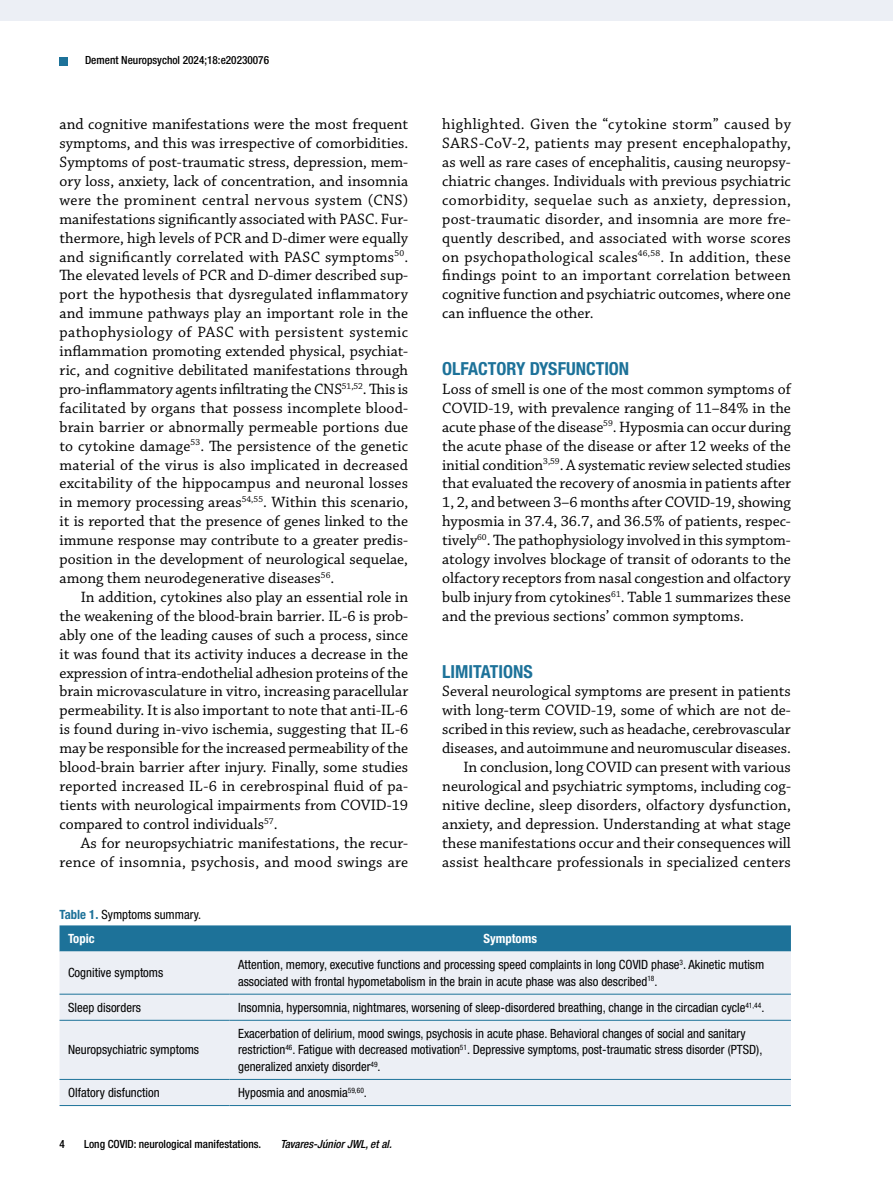
<style>
.page{position:relative;width:893px;height:1191px;background:#fff}
.page>*{position:absolute;margin:0;border:0;box-sizing:border-box;transform-origin:0 0}
.t1{font:700 condensed 18px "Helvetica Neue LT Std";color:#1d7299}
.t2{font:15.75px/18.9px "Chaparral Pro";color:#000;text-align:justify}
.t3{font:condensed 12.75px/16.5px "Helvetica Neue LT Std";color:#000}
.t4{font:700 condensed 12.75px "Helvetica Neue LT Std";color:#fff}
.t5{font:500 condensed 11.25px "Helvetica Neue LT Std";color:#000}
.t6{font:italic 500 condensed 11.25px "Helvetica Neue LT Std";color:#000}
.s1{font-weight:700;color:#1d7299}
.s2{font-weight:700;color:#fff}
</style>
<div class="page">
<div style="left:0;top:0;width:893px;height:21px;background:#eceff5"></div>
<div style="left:60px;top:57px;width:8px;height:8px;background:#1d7299"></div>
<div style="left:60px;top:925px;width:731px;height:26px;background:#1d7299"></div>
<div style="left:60px;top:951px;width:731px;height:154px;background:#eceff5"></div>
<hr style="left:60px;top:993px;width:170px;height:1px;background:#1d7299">
<hr style="left:230px;top:993px;width:561px;height:1px;background:#1d7299">
<hr style="left:60px;top:1020px;width:170px;height:1px;background:#1d7299">
<hr style="left:230px;top:1020px;width:561px;height:1px;background:#1d7299">
<hr style="left:60px;top:1079px;width:170px;height:1px;background:#1d7299">
<hr style="left:230px;top:1079px;width:561px;height:1px;background:#1d7299">
<hr style="left:60px;top:1105px;width:170px;height:1px;background:#1d7299">
<hr style="left:230px;top:1105px;width:561px;height:1px;background:#1d7299">
<p class="t5" style="left:85px;top:54px;width:186px">Dement Neuropsychol 2024;18:e20230076</p>
<p class="t2" style="left:60px;top:115px;width:350px">and cognitive manifestations were the most frequent symptoms, and this was irrespective of comorbidities.<br>Symptoms of post-traumatic stress, depression, mem&shy;ory loss, anxiety, lack of concentration, and insomnia were the prominent central nervous system (CNS) manifestations significantly associated with PASC. Fur&shy;thermore, high levels of PCR and D-dimer were equally and significantly correlated with PASC symptoms<sup>50</sup>.<br>The elevated levels of PCR and D-dimer described sup&shy;port the hypothesis that dysregulated inflammatory and immune pathways play an important role in the pathophysiology of PASC with persistent systemic inflammation promoting extended physical, psychiat&shy;ric, and cognitive debilitated manifestations through pro-inflammatory agents infiltrating the CNS<sup>51,52</sup>. This is facilitated by organs that possess incomplete blood&shy;brain barrier or abnormally permeable portions due to cytokine damage<sup>53</sup>. The persistence of the genetic material of the virus is also implicated in decreased excitability of the hippocampus and neuronal losses in memory processing areas<sup>54,55</sup>. Within this scenario, it is reported that the presence of genes linked to the immune response may contribute to a greater predis&shy;position in the development of neurological sequelae, among them neurodegenerative diseases<sup>56</sup>.</p>
<p class="t2" style="left:60px;top:588px;width:350px;text-indent:21px">In addition, cytokines also play an essential role in the weakening of the blood-brain barrier. IL-6 is prob&shy;ably one of the leading causes of such a process, since it was found that its activity induces a decrease in the expression of intra-endothelial adhesion proteins of the brain microvasculature in vitro, increasing paracellular permeability. It is also important to note that anti-IL-6 is found during in-vivo ischemia, suggesting that IL-6 may be responsible for the increased permeability of the blood-brain barrier after injury. Finally, some studies reported increased IL-6 in cerebrospinal fluid of pa&shy;tients with neurological impairments from COVID-19 compared to control individuals<sup>57</sup>.</p>
<p class="t2" style="left:60px;top:834px;width:350px;text-align:right">As for neuropsychiatric manifestations, the recur&shy;rence of insomnia, psychosis, and mood swings are</p>
<p class="t3" style="left:68px;top:902px;width:135px;line-height:24px;text-indent:-9px"><span class="s1">Table 1.</span> Symptoms summary.<br><span class="s2">Topic</span></p>
<p class="t2" style="left:442px;top:115px;width:350px">highlighted. Given the “cytokine storm” caused by SARS-CoV-2, patients may present encephalopathy, as well as rare cases of encephalitis, causing neuropsy&shy;chiatric changes. Individuals with previous psychiatric comorbidity, sequelae such as anxiety, depression, post-traumatic disorder, and insomnia are more fre&shy;quently described, and associated with worse scores on psychopathological scales<sup>46,58</sup>. In addition, these findings point to an important correlation between cognitive function and psychiatric outcomes, where one can influence the other.</p>
<p class="t1" style="left:442px;top:358px;width:189px">OLFACTORY DYSFUNCTION</p>
<p class="t2" style="left:442px;top:380px;width:350px">Loss of smell is one of the most common symptoms of COVID-19, with prevalence ranging of 11–84% in the acute phase of the disease<sup>59</sup>. Hyposmia can occur during the acute phase of the disease or after 12 weeks of the initial condition<sup>3,59</sup>. A systematic review selected studies that evaluated the recovery of anosmia in patients after 1, 2, and between 3–6 months after COVID-19, showing hyposmia in 37.4, 36.7, and 36.5% of patients, respec&shy;tively<sup>60</sup>. The pathophysiology involved in this symptom&shy;atology involves blockage of transit of odorants to the olfactory receptors from nasal congestion and olfactory bulb injury from cytokines<sup>61</sup>. Table 1 summarizes these and the previous sections’ common symptoms.</p>
<p class="t1" style="left:442px;top:660px;width:92px">LIMITATIONS</p>
<p class="t2" style="left:442px;top:682px;width:350px;text-align:right">Several neurological symptoms are present in patients with long-term COVID-19, some of which are not de&shy;scribed in this review, such as headache, cerebrovascular diseases, and autoimmune and neuromuscular diseases.<br>In conclusion, long COVID can present with various neurological and psychiatric symptoms, including cog&shy;nitive decline, sleep disorders, olfactory dysfunction, anxiety, and depression. Understanding at what stage these manifestations occur and their consequences will assist healthcare professionals in specialized centers</p>
<p class="t4" style="left:483px;top:930px;width:55px">Symptoms</p>
<p class="t3" style="left:68px;top:964px;width:97px">Cognitive symptoms</p>
<p class="t3" style="left:238px;top:956px;width:528px">Attention, memory, executive functions and processing speed complaints in long COVID phase<sup>3</sup>. Akinetic mutism associated with frontal hypometabolism in the brain in acute phase was also described<sup>18</sup>.</p>
<p class="t3" style="left:68px;top:999px;width:74px">Sleep disorders</p>
<p class="t3" style="left:238px;top:999px;width:528px">Insomnia, hypersomnia, nightmares, worsening of sleep-disordered breathing, change in the circadian cycle<sup>41,44</sup>.</p>
<p class="t3" style="left:68px;top:1041px;width:133px">Neuropsychiatric symptoms</p>
<p class="t3" style="left:238px;top:1025px;width:526px">Exacerbation of delirium, mood swings, psychosis in acute phase. Behavioral changes of social and sanitary restriction<sup>46</sup>. Fatigue with decreased motivation<sup>51</sup>. Depressive symptoms, post-traumatic stress disorder (PTSD), generalized anxiety disorder<sup>49</sup>.</p>
<p class="t3" style="left:68px;top:1084px;width:93px">Olfatory disfunction</p>
<p class="t3" style="left:238px;top:1084px;width:130px">Hyposmia and anosmia<sup>59,60</sup>.</p>
<p class="t5" style="left:60px;top:1137px;width:7px">4</p>
<p class="t5" style="left:84px;top:1137px;width:179px">Long COVID: neurological manifestations.</p>
<p class="t6" style="left:280px;top:1137px;width:113px">Tavares-Júnior JWL, et al.</p>
</div>
